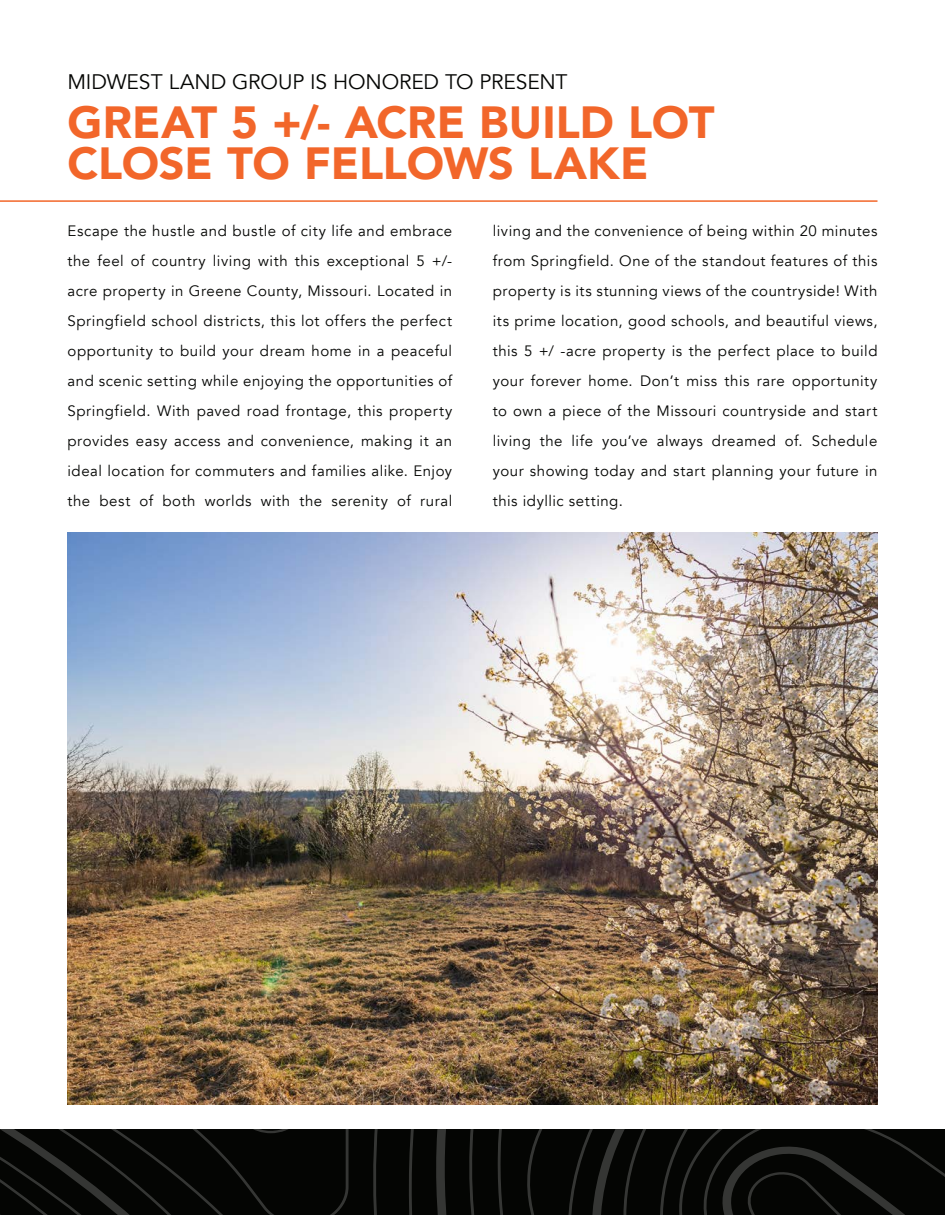
<style>
.page{position:relative;width:945px;height:1215px;background:#fff}
.page>*{position:absolute;margin:0;border:0;box-sizing:border-box;transform-origin:0 0}
.t1{font:900 45px/41.5px "Avenir";letter-spacing:-.005em;color:#f2662a}
.t2{font:21px "Avenir";letter-spacing:-.005em;color:#040503}
.t3{font:15px/30px "Avenir";letter-spacing:.035em;color:#040503;text-align:justify}
</style>
<div class="page">
<hr style="left:0;top:200px;width:878px;height:2px;background:#f2662a">
<svg style="left:0;top:1130px;width:945px;height:85px;background:#090a08"></svg>
<img style="left:68px;top:533px;width:810px;height:572px">
<p class="t2" style="left:68px;top:69px;width:502px">MIDWEST LAND GROUP IS HONORED TO PRESENT</p>
<p class="t1" style="left:68px;top:100px;width:649px">GREAT 5 +/- ACRE BUILD LOT<br>CLOSE TO FELLOWS LAKE</p>
<p class="t3" style="left:68px;top:216px;width:386px">Escape the hustle and bustle of city life and embrace the feel of country living with this exceptional 5 +/- acre property in Greene County, Missouri. Located in Springfield school districts, this lot offers the perfect opportunity to build your dream home in a peaceful and scenic setting while enjoying the opportunities of Springfield. With paved road frontage, this property provides easy access and convenience, making it an ideal location for commuters and families alike. Enjoy the best of both worlds with the serenity of rural</p>
<p class="t3" style="left:493px;top:216px;width:386px">living and the convenience of being within 20 minutes from Springfield. One of the standout features of this property is its stunning views of the countryside! With its prime location, good schools, and beautiful views, this 5 +/ -acre property is the perfect place to build your forever home. Don’t miss this rare opportunity to own a piece of the Missouri countryside and start living the life you’ve always dreamed of. Schedule your showing today and start planning your future in this idyllic setting.</p>
</div>
